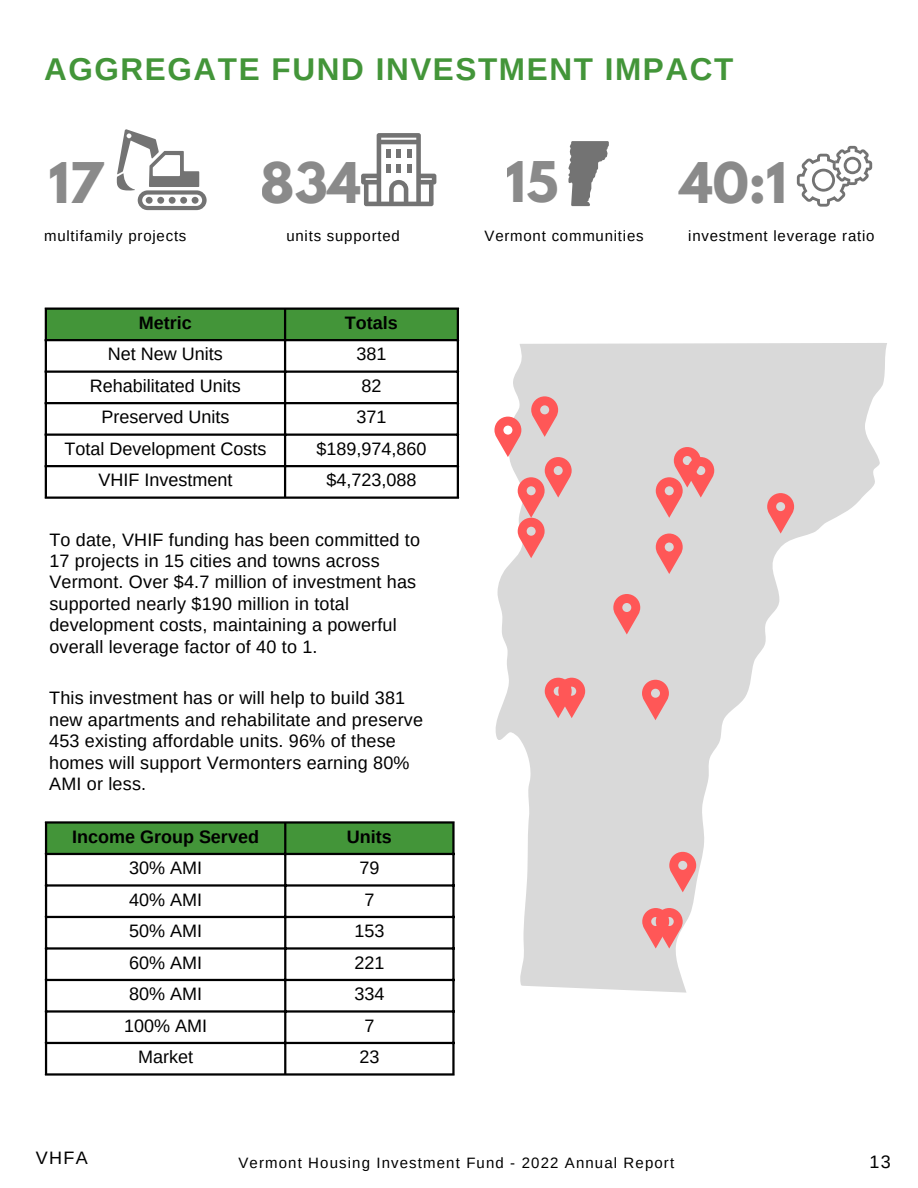
<style>
.page{position:relative;width:918px;height:1188px;background:#fff}
.page>*{position:absolute;margin:0;border:0;box-sizing:border-box;transform-origin:0 0}
.t1{font:700 49.65px "League Spartan";color:#737373}
.t2{font:700 31.5px "Arimo";letter-spacing:.05em;color:#439539}
.t3{font:18px/21.3px "Arimo";letter-spacing:.01em;color:#000}
.t4{font:700 18px "Arimo";color:#000}
.t5{font:15px "Arimo";letter-spacing:.05em;color:#000}
.t6{font:15px "Arimo";letter-spacing:.075em;color:#000}
</style>
<div class="page">
<div style="left:47px;top:310px;width:316px;height:29px;background:#439539"></div>
<hr style="left:45px;top:310px;width:2px;height:187px;background:#000">
<hr style="left:284px;top:310px;width:2px;height:187px;background:#000">
<hr style="left:45px;top:308px;width:414px;height:2px;background:#000">
<hr style="left:45px;top:339px;width:414px;height:2px;background:#000">
<hr style="left:45px;top:371px;width:414px;height:2px;background:#000">
<hr style="left:45px;top:402px;width:414px;height:2px;background:#000">
<hr style="left:45px;top:434px;width:414px;height:2px;background:#000">
<hr style="left:45px;top:465px;width:414px;height:2px;background:#000">
<hr style="left:45px;top:497px;width:414px;height:2px;background:#000">
<svg style="left:361px;top:133px;width:75px;height:73px"></svg>
<div style="left:396px;top:164px;width:5px;height:9px;background:#737373"></div>
<div style="left:407px;top:164px;width:5px;height:9px;background:#737373"></div>
<svg style="left:117px;top:129px;width:90px;height:81px"></svg>
<svg style="left:568px;top:141px;width:41px;height:65px"></svg>
<div style="left:47px;top:824px;width:316px;height:29px;background:#439539"></div>
<hr style="left:45px;top:824px;width:2px;height:249px;background:#000">
<hr style="left:284px;top:824px;width:2px;height:249px;background:#000">
<hr style="left:452px;top:824px;width:3px;height:249px;background:#000">
<hr style="left:45px;top:821px;width:410px;height:3px;background:#000">
<hr style="left:45px;top:853px;width:410px;height:2px;background:#000">
<hr style="left:45px;top:884px;width:410px;height:3px;background:#000">
<hr style="left:45px;top:916px;width:410px;height:2px;background:#000">
<hr style="left:45px;top:947px;width:410px;height:3px;background:#000">
<hr style="left:45px;top:979px;width:410px;height:2px;background:#000">
<hr style="left:45px;top:1010px;width:410px;height:3px;background:#000">
<hr style="left:45px;top:1042px;width:410px;height:2px;background:#000">
<hr style="left:45px;top:1073px;width:410px;height:3px;background:#000">
<svg style="left:363px;top:307px;width:524px;height:733px"></svg>
<svg style="left:656px;top:534px;width:27px;height:40px"></svg>
<svg style="left:613px;top:594px;width:27px;height:40px"></svg>
<svg style="left:669px;top:852px;width:27px;height:40px"></svg>
<svg style="left:545px;top:678px;width:40px;height:40px;background:#f28181"></svg>
<svg style="left:767px;top:493px;width:27px;height:41px"></svg>
<svg style="left:797px;top:146px;width:75px;height:61px"></svg>
<svg style="left:494px;top:396px;width:78px;height:162px"></svg>
<svg style="left:656px;top:447px;width:58px;height:71px;background:#e8a2a2"></svg>
<svg style="left:642px;top:908px;width:41px;height:41px;background:#f38787"></svg>
<svg style="left:642px;top:680px;width:27px;height:40px"></svg>
<p class="t2" style="left:44px;top:51px;width:691px">AGGREGATE FUND INVESTMENT IMPACT</p>
<h1 class="t1" style="left:48px;top:158px;width:56px">17</h1>
<p class="t5" style="left:44px;top:228px;width:144px">multifamily projects</p>
<h1 class="t1" style="left:261px;top:158px;width:102px">834</h1>
<p class="t5" style="left:286px;top:228px;width:115px">units supported</p>
<p class="t4" style="left:139px;top:313px;width:54px">Metric</p>
<p class="t4" style="left:345px;top:313px;width:54px">Totals</p>
<p class="t3" style="left:108px;top:343px;width:116px">Net New Units</p>
<p class="t3" style="left:356px;top:343px;width:32px">381</p>
<p class="t3" style="left:90px;top:375px;width:152px">Rehabilitated Units</p>
<p class="t3" style="left:361px;top:375px;width:22px">82</p>
<p class="t3" style="left:101px;top:406px;width:129px">Preserved Units</p>
<p class="t3" style="left:356px;top:406px;width:32px">371</p>
<p class="t3" style="left:64px;top:438px;width:203px">Total Development Costs</p>
<p class="t3" style="left:316px;top:438px;width:112px">$189,974,860</p>
<p class="t3" style="left:98px;top:469px;width:135px">VHIF Investment</p>
<p class="t3" style="left:326px;top:469px;width:92px">$4,723,088</p>
<p class="t3" style="left:49px;top:529px;width:372px">To date, VHIF funding has been committed to 17 projects in 15 cities and towns across Vermont. Over $4.7 million of investment has supported nearly $190 million in total development costs, maintaining a powerful overall leverage factor of 40 to 1.</p>
<p class="t3" style="left:49px;top:688px;width:375px">This investment has or will help to build 381 new apartments and rehabilitate and preserve 453 existing affordable units. 96% of these homes will support Vermonters earning 80% AMI or less.</p>
<p class="t4" style="left:72px;top:826px;width:188px">Income Group Served</p>
<p class="t4" style="left:347px;top:826px;width:46px">Units</p>
<p class="t3" style="left:129px;top:857px;width:74px">30% AMI</p>
<p class="t3" style="left:359px;top:857px;width:22px">79</p>
<p class="t3" style="left:129px;top:889px;width:74px">40% AMI</p>
<p class="t3" style="left:364px;top:889px;width:12px">7</p>
<p class="t3" style="left:129px;top:920px;width:74px">50% AMI</p>
<p class="t3" style="left:354px;top:920px;width:32px">153</p>
<p class="t3" style="left:129px;top:952px;width:74px">60% AMI</p>
<p class="t3" style="left:354px;top:952px;width:32px">221</p>
<p class="t3" style="left:129px;top:983px;width:74px">80% AMI</p>
<p class="t3" style="left:354px;top:983px;width:32px">334</p>
<p class="t3" style="left:124px;top:1015px;width:84px">100% AMI</p>
<p class="t3" style="left:364px;top:1015px;width:12px">7</p>
<p class="t3" style="left:138px;top:1046px;width:56px">Market</p>
<p class="t3" style="left:359px;top:1046px;width:22px">23</p>
<h1 class="t1" style="left:506px;top:157px;width:54px">15</h1>
<p class="t5" style="left:485px;top:228px;width:161px">Vermont communities</p>
<h1 class="t1" style="left:680px;top:158px;width:108px">40:1</h1>
<p class="t5" style="left:688px;top:228px;width:188px">investment leverage ratio</p>
<p class="t3" style="left:36px;top:1147px;width:54px">VHFA</p>
<p class="t6" style="left:238px;top:1155px;width:437px">Vermont Housing Investment Fund - 2022 Annual Report</p>
<p class="t3" style="left:869px;top:1151px;width:23px">13</p>
</div>
